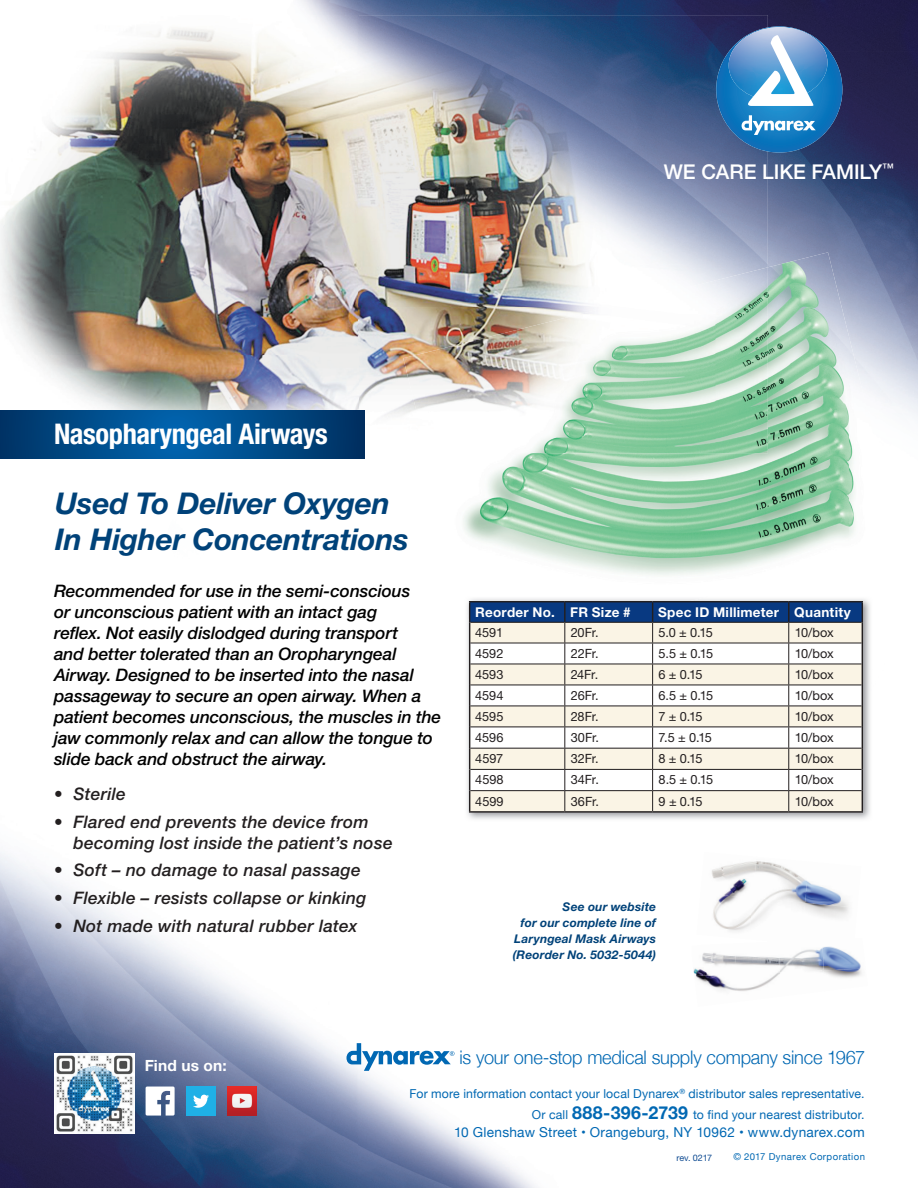
<style>
.page{position:relative;width:918px;height:1188px;background:#fff}
.page>*{position:absolute;margin:0;border:0;box-sizing:border-box;transform-origin:0 0}
.t1{font:italic 700 30px/36px "Helvetica Neue LT Std";letter-spacing:-.01em;color:#004279}
.t2{font:700 condensed 28.5px "Helvetica Neue LT Std";letter-spacing:-.015em;color:#fff}
.t3{font:500 20.25px "Helvetica Neue";color:#fff}
.t4{font:300 18.75px "Helvetica Neue";letter-spacing:-.01em;color:#0168b3}
.t5{font:italic 500 17.25px/21px "Helvetica Neue LT Std";letter-spacing:-.005em;color:#000}
.t6{font:italic 500 17.25px/21px "Helvetica Neue LT Std";letter-spacing:.015em;color:#231f20}
.t7{font:700 15.45px "Helvetica Neue LT Std";letter-spacing:.015em;color:#fff}
.t8{font:13.65px "Helvetica Neue";letter-spacing:.02em;color:#0168b3}
.t9{font:700 13.5px "Helvetica Neue LT Std";letter-spacing:.015em;color:#fff}
.t10{font:12.75px "Helvetica Neue LT Std";letter-spacing:-.01em;color:#231f20}
.t11{font:12.3px/21.3px "Helvetica Neue";letter-spacing:.01em;color:#0168b3;text-align:right}
.t12{font:italic 700 12px/16.2px "Helvetica Neue LT Std";letter-spacing:.015em;color:#004279;text-align:right}
.t13{font:9.6px "Helvetica Neue";letter-spacing:.045em;color:#0168b3}
.t14{font:9px "Helvetica Neue LT Std";letter-spacing:-.01em;color:#0f4b92}
.s1{font-weight:700;font-size:17.85px}
</style>
<div class="page">
<img style="left:300px;top:0;width:618px;height:51px">
<img style="left:816px;top:51px;width:102px;height:362px">
<img style="left:768px;top:140px;width:49px;height:112px">
<img style="left:0;top:453px;width:458px;height:735px">
<img style="left:458px;top:1134px;width:52px;height:54px">
<img style="left:0;top:15px;width:358px;height:396px">
<img style="left:358px;top:15px;width:410px;height:292px">
<img style="left:358px;top:307px;width:102px;height:146px">
<img style="left:460px;top:307px;width:120px;height:6px">
<svg style="left:346px;top:1043px;width:108px;height:28px"></svg>
<div style="left:186px;top:1087px;width:30px;height:29px;background:#1fb0e6"></div>
<svg style="left:193px;top:1095px;width:16px;height:13px"></svg>
<img style="left:228px;top:1087px;width:29px;height:29px">
<img style="left:54px;top:1053px;width:81px;height:81px">
<svg style="left:146px;top:1087px;width:29px;height:29px"></svg>
<img style="left:813px;top:27px;width:13px;height:74px">
<svg style="left:717px;top:26px;width:96px;height:80px"></svg>
<svg style="left:742px;top:115px;width:74px;height:20px"></svg>
<svg style="left:0;top:411px;width:364px;height:48px;background:#004a88"></svg>
<img style="left:427px;top:453px;width:211px;height:151px">
<img style="left:638px;top:404px;width:211px;height:171px">
<img style="left:849px;top:336px;width:53px;height:201px">
<img style="left:768px;top:252px;width:81px;height:152px">
<img style="left:403px;top:313px;width:312px;height:140px">
<img style="left:715px;top:267px;width:53px;height:186px">
<img style="left:580px;top:280px;width:136px;height:34px">
<img style="left:467px;top:599px;width:403px;height:220px">
<img style="left:465px;top:597px;width:242px;height:57px">
<hr style="left:469px;top:601px;width:96px;height:1px;background:#231f20">
<hr style="left:565px;top:601px;width:88px;height:1px;background:#231f20">
<hr style="left:653px;top:601px;width:136px;height:1px;background:#231f20">
<hr style="left:789px;top:601px;width:74px;height:1px;background:#231f20">
<svg style="left:469px;top:602px;width:394px;height:209px"></svg>
<hr style="left:469px;top:811px;width:96px;height:2px;background:#231f20">
<hr style="left:565px;top:811px;width:88px;height:2px;background:#231f20">
<hr style="left:653px;top:811px;width:136px;height:2px;background:#231f20">
<hr style="left:789px;top:811px;width:74px;height:2px;background:#231f20">
<img style="left:711px;top:861px;width:42px;height:32px">
<img style="left:753px;top:861px;width:52px;height:37px">
<img style="left:805px;top:880px;width:43px;height:23px">
<img style="left:713px;top:893px;width:36px;height:39px">
<img style="left:749px;top:898px;width:56px;height:29px">
<img style="left:802px;top:903px;width:47px;height:24px">
<img style="left:693px;top:953px;width:42px;height:21px">
<img style="left:735px;top:955px;width:44px;height:17px">
<img style="left:779px;top:949px;width:44px;height:23px">
<img style="left:823px;top:949px;width:38px;height:21px">
<img style="left:695px;top:974px;width:41px;height:17px">
<img style="left:736px;top:972px;width:44px;height:19px">
<img style="left:780px;top:970px;width:44px;height:3px">
<img style="left:824px;top:969px;width:38px;height:9px">
<img style="left:821px;top:946px;width:17px;height:3px">
<p class="t3" style="left:664px;top:155px;width:232px">WE CARE LIKE FAMILY<sup>™</sup></p>
<h2 class="t2" style="left:54px;top:417px;width:275px">Nasopharyngeal Airways</h2>
<h1 class="t1" style="left:55px;top:484px;width:355px">Used To Deliver Oxygen<br>In Higher Concentrations</h1>
<p class="t5" style="left:54px;top:581px;width:389px">Recommended for use in the semi-conscious<br>or unconscious patient with an intact gag<br>reflex. Not easily dislodged during transport<br>and better tolerated than an Oropharyngeal Airway. Designed to be inserted into the nasal passageway to secure an open airway. When a patient becomes unconscious, the muscles in the jaw commonly relax and can allow the tongue to slide back and obstruct the airway.</p>
<p class="t6" style="left:54px;top:783px;width:73px">• Sterile</p>
<p class="t6" style="left:73px;top:811px;width:321px;text-indent:-19px">• Flared end prevents the device from becoming lost inside the patient’s nose</p>
<p class="t6" style="left:54px;top:859px;width:308px">• Soft – no damage to nasal passage</p>
<p class="t6" style="left:54px;top:887px;width:314px">• Flexible – resists collapse or kinking</p>
<p class="t6" style="left:54px;top:915px;width:305px">• Not made with natural rubber latex</p>
<p class="t9" style="left:475px;top:604px;width:157px">Reorder No. FR Size #</p>
<p class="t9" style="left:658px;top:604px;width:194px">Spec ID Millimeter Quantity</p>
<p class="t10" style="left:475px;top:625px;width:29px">4591</p>
<p class="t10" style="left:571px;top:625px;width:30px">20Fr.</p>
<p class="t10" style="left:659px;top:625px;width:56px">5.0 ± 0.15</p>
<p class="t10" style="left:795px;top:625px;width:41px">10/box</p>
<p class="t10" style="left:475px;top:646px;width:30px">4592</p>
<p class="t10" style="left:571px;top:646px;width:29px">22Fr.</p>
<p class="t10" style="left:659px;top:646px;width:56px">5.5 ± 0.15</p>
<p class="t10" style="left:795px;top:646px;width:41px">10/box</p>
<p class="t10" style="left:475px;top:667px;width:30px">4593</p>
<p class="t10" style="left:571px;top:667px;width:29px">24Fr.</p>
<p class="t10" style="left:659px;top:667px;width:46px">6 ± 0.15</p>
<p class="t10" style="left:795px;top:667px;width:41px">10/box</p>
<p class="t10" style="left:475px;top:688px;width:30px">4594</p>
<p class="t10" style="left:571px;top:688px;width:30px">26Fr.</p>
<p class="t10" style="left:659px;top:688px;width:56px">6.5 ± 0.15</p>
<p class="t10" style="left:795px;top:688px;width:41px">10/box</p>
<p class="t10" style="left:475px;top:709px;width:30px">4595</p>
<p class="t10" style="left:571px;top:709px;width:29px">28Fr.</p>
<p class="t10" style="left:659px;top:709px;width:46px">7 ± 0.15</p>
<p class="t10" style="left:795px;top:709px;width:41px">10/box</p>
<p class="t10" style="left:475px;top:730px;width:30px">4596</p>
<p class="t10" style="left:571px;top:730px;width:30px">30Fr.</p>
<p class="t10" style="left:659px;top:730px;width:55px">7.5 ± 0.15</p>
<p class="t10" style="left:795px;top:730px;width:41px">10/box</p>
<p class="t10" style="left:475px;top:751px;width:29px">4597</p>
<p class="t10" style="left:571px;top:751px;width:29px">32Fr.</p>
<p class="t10" style="left:659px;top:751px;width:46px">8 ± 0.15</p>
<p class="t10" style="left:795px;top:751px;width:41px">10/box</p>
<p class="t10" style="left:475px;top:772px;width:30px">4598</p>
<p class="t10" style="left:571px;top:772px;width:30px">34Fr.</p>
<p class="t10" style="left:659px;top:772px;width:56px">8.5 ± 0.15</p>
<p class="t10" style="left:795px;top:772px;width:41px">10/box</p>
<p class="t10" style="left:475px;top:794px;width:30px">4599</p>
<p class="t10" style="left:571px;top:794px;width:30px">36Fr.</p>
<p class="t10" style="left:659px;top:794px;width:46px">9 ± 0.15</p>
<p class="t10" style="left:795px;top:794px;width:41px">10/box</p>
<p class="t12" style="left:513px;top:898px;width:145px">See our website<br>for our complete line of<br>Laryngeal Mask Airways (Reorder No. 5032-5044)</p>
<p class="t7" style="left:145px;top:1056px;width:84px">Find us on:</p>
<p class="t4" style="left:459px;top:1042px;width:407px">is your one-stop medical supply company since 1967</p>
<p class="t11" style="left:409px;top:1083px;width:457px">For more information contact your local Dynarex<sup>®</sup> distributor sales representative.<br>Or call <span class="s1">888-396-2739</span> to find your nearest distributor.</p>
<p class="t13" style="left:733px;top:1149px;width:133px">© 2017 Dynarex Corporation</p>
<p class="t8" style="left:454px;top:1123px;width:412px">10 Glenshaw Street • Orangeburg, NY 10962 • www.dynarex.com</p>
<p class="t14" style="left:677px;top:1152px;width:37px">rev. 0217</p>
</div>
